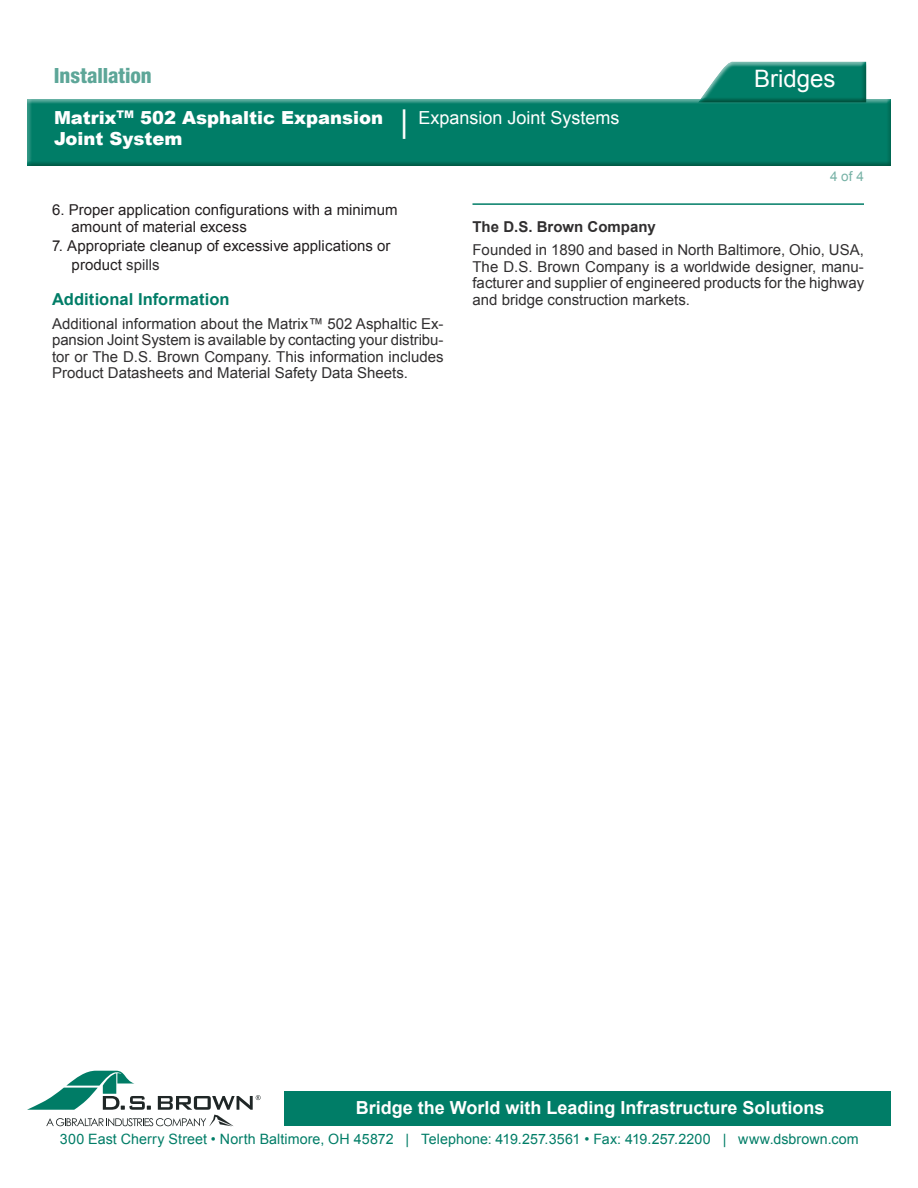
<style>
.page{position:relative;width:918px;height:1188px;background:#fff}
.page>*{position:absolute;margin:0;border:0;box-sizing:border-box;transform-origin:0 0}
.t1{font:24px "Arial";color:#fff}
.t2{font:800 condensed 21px "Helvetica Neue LT Std";letter-spacing:-.005em;color:#5da698}
.t3{font:900 18px/21px "Arial";color:#fff}
.t4{font:700 18px "Arial";color:#fff}
.t5{font:700 16.5px "Arial";letter-spacing:.005em;color:#007d67}
.t6{font:15px/16.5px "Arial";color:#312f30;text-align:justify}
.t7{font:15px/16.5px "Arial";letter-spacing:.005em;color:#231f20}
.t8{font:700 15px "Arial";color:#312f30}
.t9{font:14.25px "Arial";letter-spacing:.005em;color:#007d67}
.t10{font:13.5px "Arial";color:#77b2a6}
.s1{font-weight:400;font-size:31.5px}
.s2{font-weight:400}
.s3{color:#312f30}
</style>
<div class="page">
<div style="left:25px;top:99px;width:867px;height:68px;background:#007d67"></div>
<div style="left:695px;top:61px;width:172px;height:44px;background:#007d67;opacity:.75"></div>
<svg style="left:27px;top:1071px;width:234px;height:55px"></svg>
<div style="left:284px;top:1092px;width:607px;height:34px;background:#007d67"></div>
<hr style="left:472px;top:203px;width:392px;height:2px;background:#007d67">
<h2 class="t2" style="left:54px;top:62px;width:99px">Installation</h2>
<p class="t3" style="left:54px;top:107px;width:567px">Matrix<sup>TM</sup> 502 Asphaltic Expansion <span class="s1">|</span> <span class="s2">Expansion Joint Systems<br></span>Joint System</p>
<h1 class="t1" style="left:754px;top:63px;width:83px">Bridges</h1>
<p class="t10" style="left:830px;top:168px;width:35px">4 of 4</p>
<p class="t7" style="left:72px;top:202px;width:327px;text-indent:-20px">6. Proper application configurations with a minimum amount of material excess</p>
<p class="t7" style="left:72px;top:237px;width:321px;line-height:18.8px;text-indent:-20px">7. Appropriate cleanup of excessive applications or product <span class="s3">spills</span></p>
<p class="t5" style="left:52px;top:288px;width:179px">Additional Information</p>
<p class="t6" style="left:52px;top:315px;width:393px">Additional information about the Matrix™ 502 Asphaltic Ex&shy;pansion Joint System is available by contacting your distribu&shy;tor or The D.S. Brown Company. This information includes Product Datasheets and Material Safety Data Sheets.</p>
<p class="t8" style="left:472px;top:216px;width:185px">The D.S. Brown Company</p>
<p class="t6" style="left:472px;top:242px;width:393px">Founded in 1890 and based in North Baltimore, Ohio, USA, The D.S. Brown Company is a worldwide designer, manu&shy;facturer and supplier of engineered products for the highway and bridge construction markets.</p>
<p class="t4" style="left:356px;top:1096px;width:470px">Bridge the World with Leading Infrastructure Solutions</p>
<p class="t9" style="left:60px;top:1130px;width:800px">300 East Cherry Street • North Baltimore, OH 45872 | Telephone: 419.257.3561 • Fax: 419.257.2200 | www.dsbrown.com</p>
</div>
